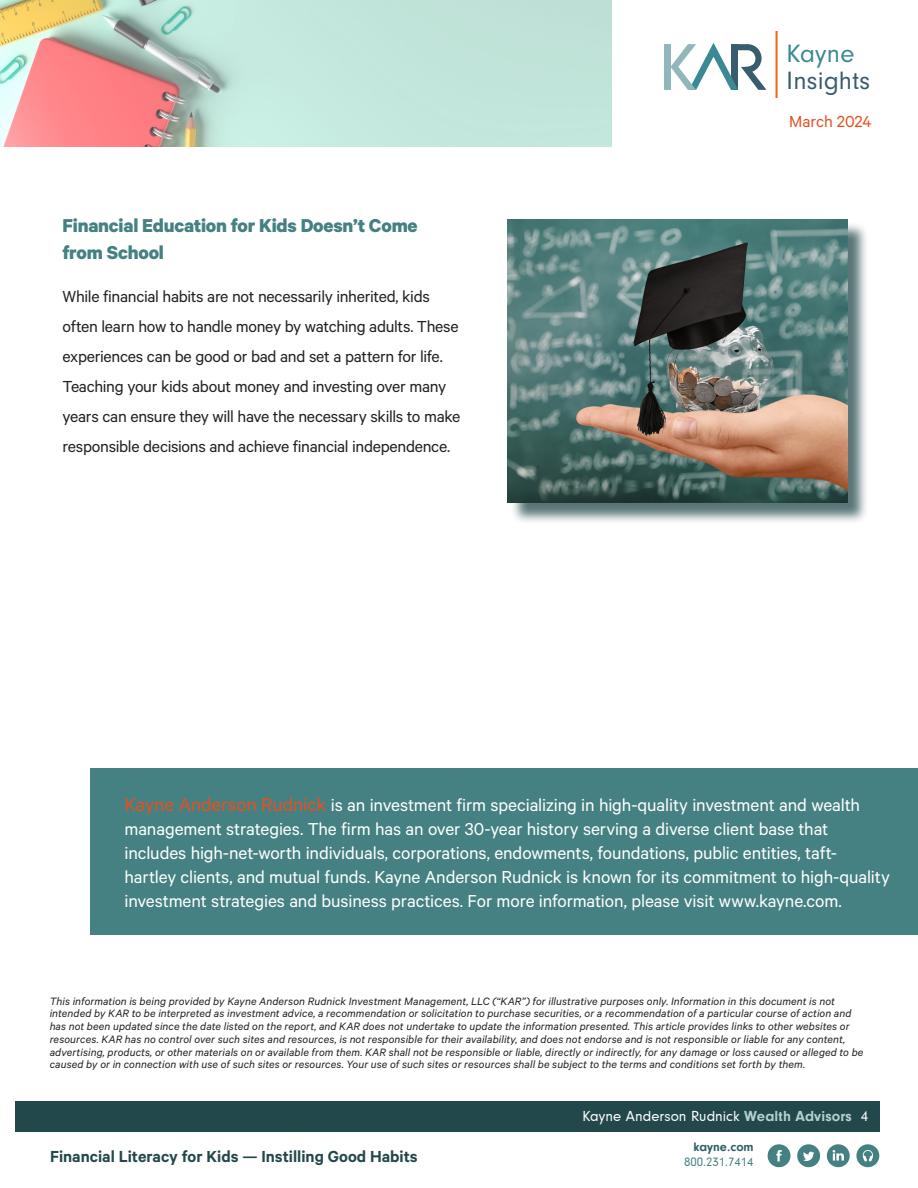
<style>
.page{position:relative;width:918px;height:1188px;background:#fff}
.page>*{position:absolute;margin:0;border:0;box-sizing:border-box;transform-origin:0 0}
.t1{font:26.1px/26.1px "Neuzeit Gro";letter-spacing:.01em;color:#395d6e}
.t2{font:700 21px/27px "Calibre";letter-spacing:-.01em;color:#458182}
.t3{font:19.5px/24px "Calibre";letter-spacing:-.005em;color:#fff}
.t4{font:18px/30px "Calibre";letter-spacing:-.015em;color:#231f20}
.t5{font:600 18px "Calibre";color:#22484b}
.t6{font:18px "Calibre";color:#e45121}
.t7{font:15px "Neuzeit Gro";color:#fff}
.t8{font:12.75px "Neuzeit Gro";color:#458182}
.t9{font:700 12.75px "Neuzeit Gro";color:#2c6064}
.t10{font:italic 12px/12.8px "Calibre";letter-spacing:.01em;color:#231f20}
.s1{color:#3b8994}
.s2{font-size:21px;color:#e45121}
.s3{font-weight:700;color:#b4d1ce}
</style>
<div class="page">
<div style="left:91px;top:768px;width:827px;height:167px;background:#458182"></div>
<div style="left:15px;top:1101px;width:864px;height:31px;background:#22484b"></div>
<img style="left:0;top:0;width:611px;height:147px">
<div style="left:797px;top:1144px;width:23px;height:23px;background:#458182;border-radius:50%"></div>
<svg style="left:803px;top:1152px;width:11px;height:9px"></svg>
<div style="left:768px;top:1144px;width:23px;height:23px;background:#458182;border-radius:50%"></div>
<svg style="left:776px;top:1150px;width:6px;height:11px"></svg>
<div style="left:827px;top:1144px;width:23px;height:23px;background:#458182;border-radius:50%"></div>
<svg style="left:833px;top:1150px;width:11px;height:11px"></svg>
<div style="left:856px;top:1144px;width:23px;height:23px;background:#458182;border-radius:50%"></div>
<svg style="left:863px;top:1150px;width:10px;height:12px"></svg>
<div style="left:664px;top:44px;width:7px;height:46px;background:#91b6bc"></div>
<svg style="left:671px;top:43px;width:96px;height:47px"></svg>
<hr style="left:776px;top:32px;width:2px;height:66px;background:#f26522">
<div style="left:510px;top:222px;width:359px;height:303px;background:#22484b;opacity:.75"></div>
<img style="left:508px;top:219px;width:339px;height:284px">
<p class="t2" style="left:63px;top:211px;width:357px">Financial Education for Kids Doesn’t Come from School</p>
<p class="t4" style="left:63px;top:281px;width:399px">While financial habits are not necessarily inherited, kids often learn how to handle money by watching adults. These experiences can be good or bad and set a pattern for life.<br>Teaching your kids about money and investing over many years can ensure they will have the necessary skills to make responsible decisions and achieve financial independence.</p>
<p class="t1" style="left:787px;top:41px;width:85px"><span class="s1">Kayne<br></span>Insights</p>
<p class="t6" style="left:789px;top:110px;width:84px">March 2024</p>
<p class="t3" style="left:124px;top:792px;width:767px"><span class="s2">Kayne Anderson Rudnick</span> is an investment firm specializing in high-quality investment and wealth management strategies. The firm has an over 30-year history serving a diverse client base that includes high-net-worth individuals, corporations, endowments, foundations, public entities, taft&shy;hartley clients, and mutual funds. Kayne Anderson Rudnick is known for its commitment to high-quality investment strategies and business practices. For more information, please visit www.kayne.com.</p>
<p class="t10" style="left:50px;top:994px;width:815px">This information is being provided by Kayne Anderson Rudnick Investment Management, LLC (“KAR”) for illustrative purposes only. Information in this document is not intended by KAR to be interpreted as investment advice, a recommendation or solicitation to purchase securities, or a recommendation of a particular course of action and has not been updated since the date listed on the report, and KAR does not undertake to update the information presented. This article provides links to other websites or resources. KAR has no control over such sites and resources, is not responsible for their availability, and does not endorse and is not responsible or liable for any content, advertising, products, or other materials on or available from them. KAR shall not be responsible or liable, directly or indirectly, for any damage or loss caused or alleged to be caused by or in connection with use of such sites or resources. Your use of such sites or resources shall be subject to the terms and conditions set forth by them.</p>
<p class="t5" style="left:50px;top:1145px;width:369px">Financial Literacy for Kids — Instilling Good Habits</p>
<p class="t7" style="left:582px;top:1108px;width:288px">Kayne Anderson Rudnick <span class="s3">Wealth Advisors</span> 4</p>
<p class="t9" style="left:693px;top:1140px;width:62px">kayne.com</p>
<p class="t8" style="left:684px;top:1155px;width:71px">800.231.7414</p>
</div>
